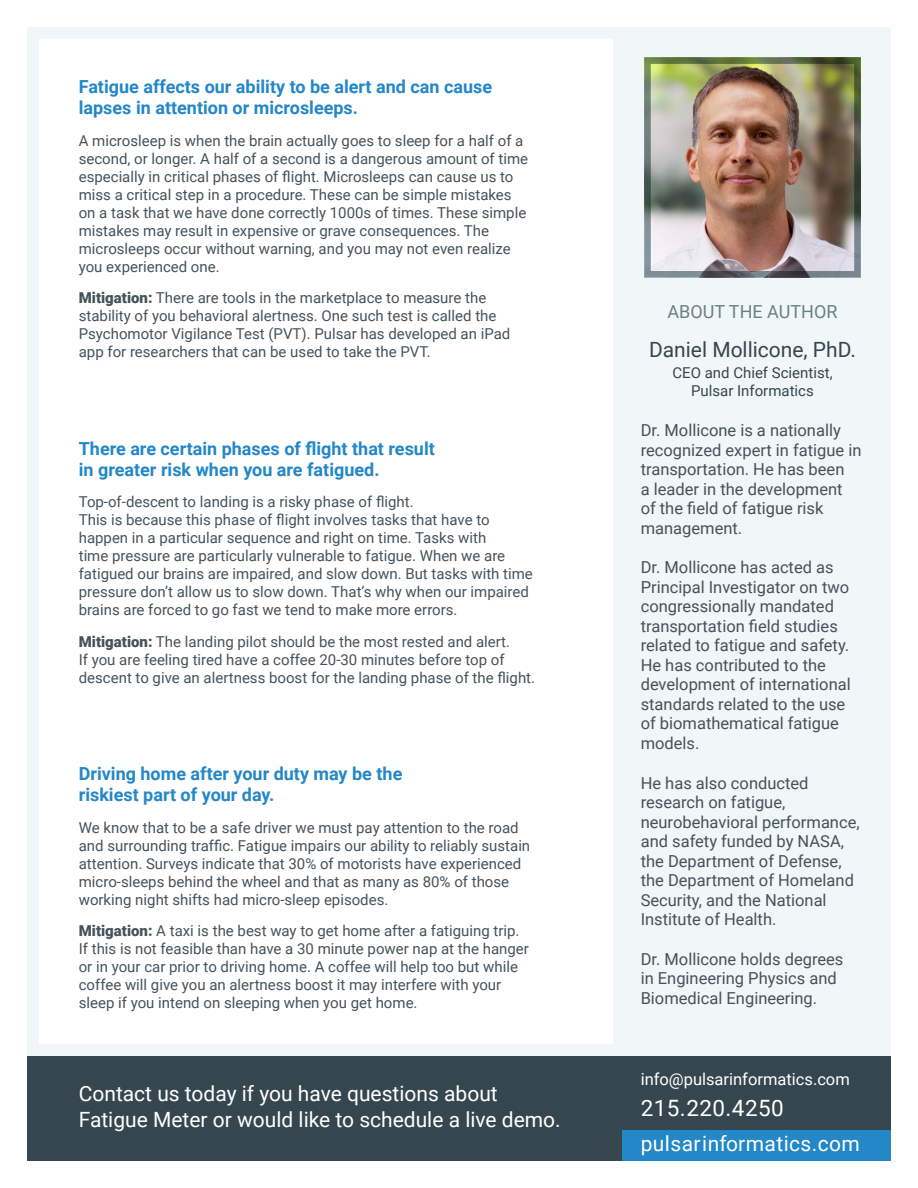
<style>
.page{position:relative;width:918px;height:1188px;background:#fff}
.page>*{position:absolute;margin:0;border:0;box-sizing:border-box;transform-origin:0 0}
.t1{font:22.5px "Roboto";letter-spacing:.02em;color:#fff}
.t2{font:21px/25.5px "Roboto";color:#fff}
.t3{font:21px "Roboto";letter-spacing:.02em;color:#fff}
.t4{font:21px "Roboto";color:#36464e}
.t5{font:700 18px/21px "Roboto";color:#2387c8}
.t6{font:18px "Roboto";color:#6a8187}
.t7{font:16.5px/19.5px "Roboto";color:#45525a}
.t8{font:16.5px "Roboto";color:#fff}
.t9{font:15px/18px "Roboto";color:#45525a}
.t10{font:15px/18.6px "Roboto";color:#36464e;text-align:center}
.s1{font-weight:900}
</style>
<div class="page">
<div style="left:27px;top:27px;width:864px;height:1029px;border:12px solid #f1f6f8"></div>
<div style="left:27px;top:1056px;width:864px;height:105px;background:#36464e"></div>
<div style="left:622px;top:1130px;width:269px;height:31px;background:#2387c8"></div>
<div style="left:614px;top:30px;width:277px;height:1026px;background:#f1f6f8"></div>
<img style="left:652px;top:65px;width:201px;height:205px">
<div style="left:644px;top:57px;width:217px;height:221px;border:7px solid #889a9f"></div>
<p class="t5" style="left:79px;top:76px;width:415px">Fatigue affects our ability to be alert and can cause lapses in attention or microsleeps.</p>
<p class="t9" style="left:79px;top:131px;width:451px">A microsleep is when the brain actually goes to sleep for a half of a second, or longer. A half of a second is a dangerous amount of time especially in critical phases of flight. Microsleeps can cause us to miss a critical step in a procedure. These can be simple mistakes on a task that we have done correctly 1000s of times. These simple mistakes may result in expensive or grave consequences. The microsleeps occur without warning, and you may not even realize you experienced one.</p>
<p class="t9" style="left:79px;top:288px;width:433px"><span class="s1">Mitigation:</span> There are tools in the marketplace to measure the stability of you behavioral alertness. One such test is called the Psychomotor Vigilance Test (PVT). Pulsar has developed an iPad app for researchers that can be used to take the PVT.</p>
<p class="t5" style="left:79px;top:437px;width:358px">There are certain phases of flight that result in greater risk when you are fatigued.</p>
<p class="t9" style="left:79px;top:492px;width:456px">Top-of-descent to landing is a risky phase of flight.<br>This is because this phase of flight involves tasks that have to happen in a particular sequence and right on time. Tasks with<br>time pressure are particularly vulnerable to fatigue. When we are fatigued our brains are impaired, and slow down. But tasks with time pressure don’t allow us to slow down. That’s why when our impaired brains are forced to go fast we tend to make more errors.</p>
<p class="t9" style="left:79px;top:632px;width:458px"><span class="s1">Mitigation:</span> The landing pilot should be the most rested and alert.<br>If you are feeling tired have a coffee 20-30 minutes before top of descent to give an alertness boost for the landing phase of the flight.</p>
<p class="t5" style="left:79px;top:763px;width:325px">Driving home after your duty may be the riskiest part of your day.</p>
<p class="t9" style="left:79px;top:818px;width:453px">We know that to be a safe driver we must pay attention to the road and surrounding traffic. Fatigue impairs our ability to reliably sustain attention. Surveys indicate that 30% of motorists have experienced micro-sleeps behind the wheel and that as many as 80% of those working night shifts had micro-sleep episodes.</p>
<p class="t9" style="left:79px;top:921px;width:452px"><span class="s1">Mitigation:</span> A taxi is the best way to get home after a fatiguing trip.<br>If this is not feasible than have a 30 minute power nap at the hanger or in your car prior to driving home. A coffee will help too but while coffee will give you an alertness boost it may interfere with your sleep if you intend on sleeping when you get home.</p>
<p class="t2" style="left:79px;top:1080px;width:484px">Contact us today if you have questions about<br>Fatigue Meter or would like to schedule a live demo.</p>
<p class="t6" style="left:667px;top:299px;width:172px">ABOUT THE AUTHOR</p>
<p class="t4" style="left:649px;top:335px;width:208px">Daniel Mollicone, PhD.</p>
<p class="t10" style="left:672px;top:363px;width:162px">CEO and Chief Scientist,<br>Pulsar Informatics</p>
<p class="t7" style="left:641px;top:420px;width:222px">Dr. Mollicone is a nationally recognized expert in fatigue in transportation. He has been<br>a leader in the development of the field of fatigue risk management.</p>
<p class="t7" style="left:641px;top:557px;width:212px">Dr. Mollicone has acted as<br>Principal Investigator on two congressionally mandated transportation field studies related to fatigue and safety.<br>He has contributed to the development of international standards related to the use of biomathematical fatigue models.</p>
<p class="t7" style="left:641px;top:772px;width:221px">He has also conducted research on fatigue, neurobehavioral performance, and safety funded by NASA, the Department of Defense, the Department of Homeland<br>Security, and the National<br>Institute of Health.</p>
<p class="t7" style="left:641px;top:949px;width:204px">Dr. Mollicone holds degrees in Engineering Physics and<br>Biomedical Engineering.</p>
<p class="t8" style="left:641px;top:1067px;width:211px">info@pulsarinformatics.com</p>
<p class="t1" style="left:641px;top:1092px;width:145px">215.220.4250</p>
<p class="t3" style="left:641px;top:1129px;width:221px">pulsarinformatics.com</p>
</div>
